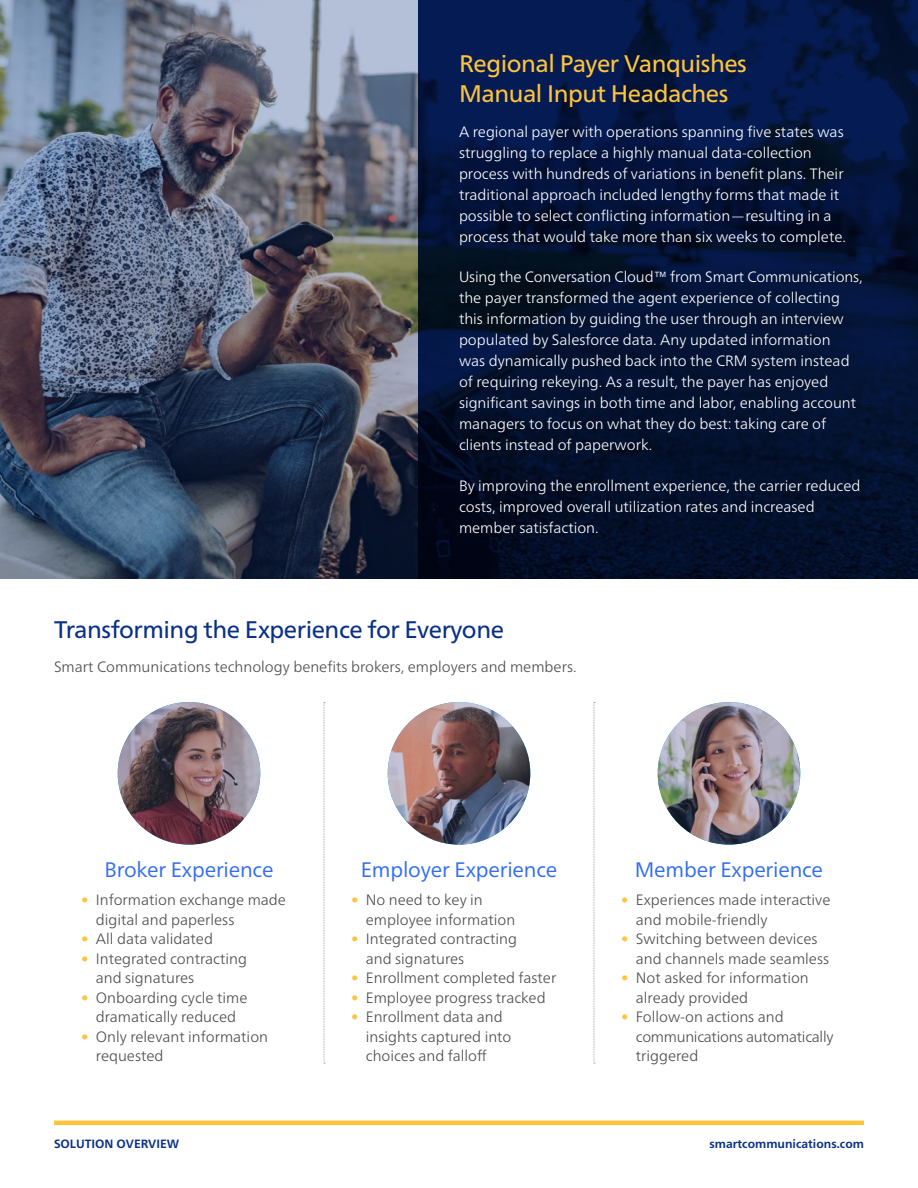
<style>
.page{position:relative;width:918px;height:1188px;background:#fff}
.page>*{position:absolute;margin:0;border:0;box-sizing:border-box;transform-origin:0 0}
.Headline_16_20{font:24px/30px "Frutiger Neue LT Pro";letter-spacing:-.02em;color:#fdc43c}
.Headline_16_20-2{font:24px "Frutiger Neue LT Pro";letter-spacing:-.02em;color:#0a3184}
.Subhead_11_13{font:21px "Frutiger Neue LT Pro";letter-spacing:-.01em;color:#326eef}
.Body_Copy_10_14{font:300 15px/21px "Frutiger Neue LT Pro";color:#fff}
.Body_Copy_10_14-2{font:300 15px/19.5px "Frutiger Neue LT Pro";color:#4d4d4d}
.Body_Copy_10_14-3{font:300 15px/19.5px "Frutiger Neue LT Pro";letter-spacing:-.02em;color:#4d4d4d}
.t1{font:700 12px "Frutiger Neue LT Pro";color:#0a3184}
.s1{color:#fdc43c}
</style>
<div class="page">
<img style="left:0;top:0;width:418px;height:579px">
<svg style="left:418px;top:0;width:500px;height:579px;background:#031236"></svg>
<hr style="left:54px;top:1121px;width:810px;height:4px;background:#fdc43c">
<svg style="left:324px;top:702px;width:1px;height:362px"></svg>
<svg style="left:594px;top:702px;width:1px;height:362px"></svg>
<img style="left:118px;top:702px;width:142px;height:143px;border-radius:71px">
<img style="left:388px;top:702px;width:142px;height:143px;border-radius:71px">
<img style="left:658px;top:702px;width:142px;height:143px;border-radius:71px">
<p class="Headline_16_20" style="left:459px;top:48px;width:289px">Regional Payer Vanquishes<br>Manual Input Headaches</p>
<p class="Body_Copy_10_14" style="left:459px;top:121px;width:389px">A regional payer with operations spanning five states was struggling to replace a highly manual data-collection process with hundreds of variations in benefit plans. Their traditional approach included lengthy forms that made it possible to select conflicting information—resulting in a process that would take more than six weeks to complete.</p>
<p class="Body_Copy_10_14" style="left:459px;top:266px;width:405px">Using the Conversation Cloud™ from Smart Communications, the payer transformed the agent experience of collecting this information by guiding the user through an interview populated by Salesforce data. Any updated information<br>was dynamically pushed back into the CRM system instead of requiring rekeying. As a result, the payer has enjoyed significant savings in both time and labor, enabling account managers to focus on what they do best: taking care of clients instead of paperwork.</p>
<p class="Body_Copy_10_14" style="left:459px;top:475px;width:403px">By improving the enrollment experience, the carrier reduced costs, improved overall utilization rates and increased member satisfaction.</p>
<p class="Headline_16_20-2" style="left:54px;top:615px;width:452px">Transforming the Experience for Everyone</p>
<p class="Body_Copy_10_14-2" style="left:54px;top:657px;width:524px">Smart Communications technology benefits brokers, employers and members.</p>
<p class="Subhead_11_13" style="left:104px;top:857px;width:171px">Broker Experience</p>
<p class="Body_Copy_10_14-2" style="left:96px;top:890px;width:192px;text-indent:-15px"><span class="s1">•</span> Information exchange made digital and paperless</p>
<p class="Body_Copy_10_14-2" style="left:81px;top:929px;width:133px"><span class="s1">•</span> All data validated</p>
<p class="Body_Copy_10_14-2" style="left:96px;top:949px;width:153px;text-indent:-15px"><span class="s1">•</span> Integrated contracting and signatures</p>
<p class="Body_Copy_10_14-2" style="left:81px;top:988px;width:168px;text-align:center"><span class="s1">•</span> Onboarding cycle time dramatically reduced</p>
<p class="Body_Copy_10_14-2" style="left:96px;top:1027px;width:174px;text-indent:-15px"><span class="s1">•</span> Only relevant information requested</p>
<p class="Subhead_11_13" style="left:361px;top:857px;width:198px">Employer Experience</p>
<p class="Body_Copy_10_14-2" style="left:366px;top:890px;width:151px;text-indent:-15px"><span class="s1">•</span> No need to key in employee information</p>
<p class="Body_Copy_10_14-2" style="left:366px;top:929px;width:153px;text-indent:-15px"><span class="s1">•</span> Integrated contracting and signatures</p>
<p class="Body_Copy_10_14-2" style="left:351px;top:968px;width:207px"><span class="s1">•</span> Enrollment completed faster</p>
<p class="Body_Copy_10_14-2" style="left:351px;top:988px;width:196px"><span class="s1">•</span> Employee progress tracked</p>
<p class="Body_Copy_10_14-2" style="left:366px;top:1007px;width:147px;text-indent:-15px"><span class="s1">•</span> Enrollment data and insights captured into choices and falloff</p>
<p class="Subhead_11_13" style="left:635px;top:857px;width:190px">Member Experience</p>
<p class="Body_Copy_10_14-2" style="left:636px;top:890px;width:196px;text-indent:-15px"><span class="s1">•</span> Experiences made interactive and mobile-friendly</p>
<p class="Body_Copy_10_14-2" style="left:636px;top:929px;width:195px;text-indent:-15px"><span class="s1">•</span> Switching between devices and channels made seamless</p>
<p class="Body_Copy_10_14-2" style="left:636px;top:968px;width:175px;text-indent:-15px"><span class="s1">•</span> Not asked for information already provided</p>
<p class="Body_Copy_10_14-3" style="left:636px;top:1007px;width:199px;text-indent:-15px"><span class="s1">•</span> Follow-on actions and communications automatically triggered</p>
<p class="t1" style="left:54px;top:1136px;width:127px">SOLUTION OVERVIEW</p>
<p class="t1" style="left:710px;top:1136px;width:156px">smartcommunications.com</p>
</div>
